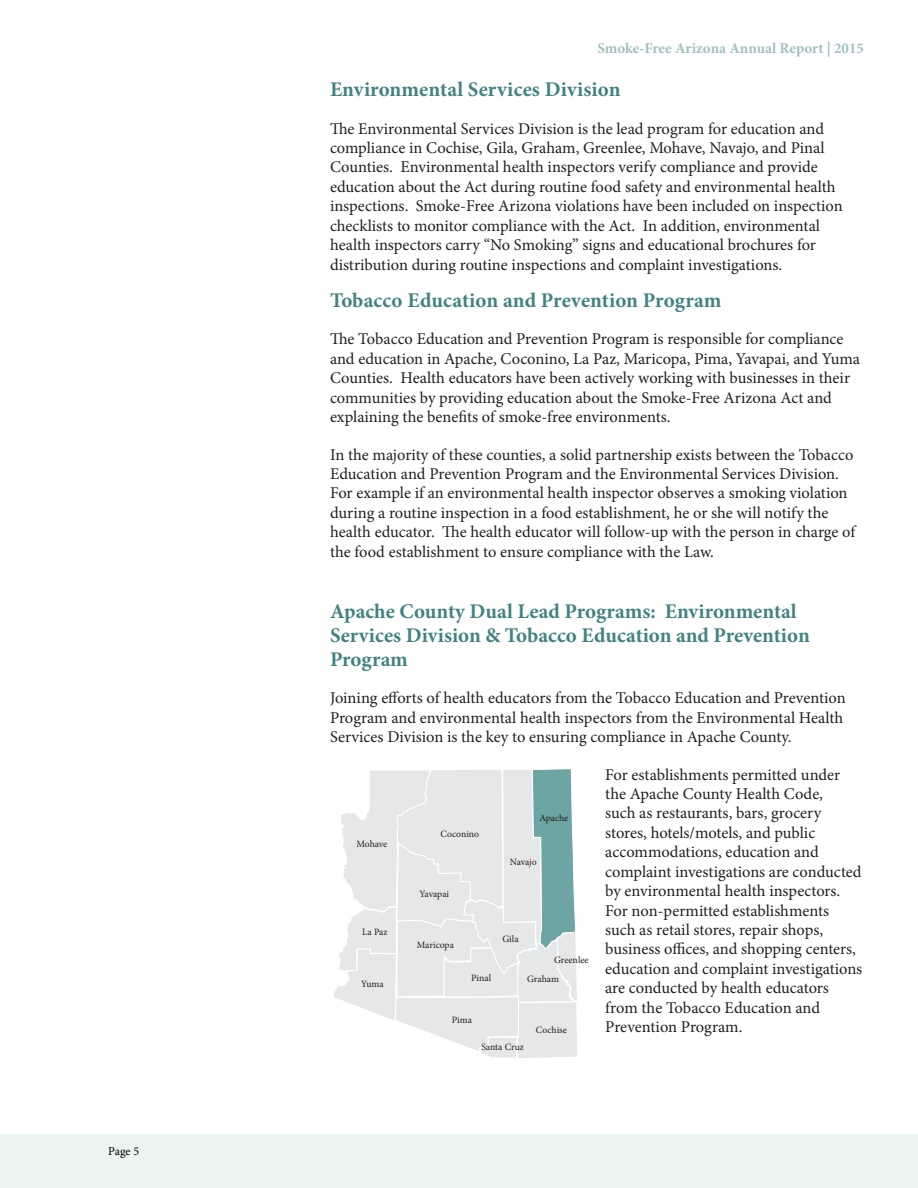
<style>
.page{position:relative;width:918px;height:1188px;background:#fff}
.page>*{position:absolute;margin:0;border:0;box-sizing:border-box;transform-origin:0 0}
.t1{font:700 20.85px/23.9px "Minion Pro";color:#418381}
.body{font:16.5px/19.5px "Minion Pro";color:#231f20}
.t2{font:700 15px "Minion Pro";color:#a0c1c0}
.t3{font:12px "Minion Pro";color:#000}
.t4{font:9.75px "Minion Pro";color:#231f20}
</style>
<div class="page">
<div style="left:0;top:1134px;width:918px;height:54px;background:#ecf3f3"></div>
<svg style="left:334px;top:769px;width:243px;height:289px"></svg>
<p class="t3" style="left:108px;top:1143px;width:33px">Page 5</p>
<p class="t2" style="left:597px;top:37px;width:268px">Smoke-Free Arizona Annual Report | 2015</p>
<p class="t1" style="left:330px;top:77px;width:292px">Environmental Services Division</p>
<p class="body" style="left:330px;top:119px;width:514px">The Environmental Services Division is the lead program for education and compliance in Cochise, Gila, Graham, Greenlee, Mohave, Navajo, and Pinal Counties. Environmental health inspectors verify compliance and provide education about the Act during routine food safety and environmental health inspections. Smoke-Free Arizona violations have been included on inspection checklists to monitor compliance with the Act. In addition, environmental health inspectors carry “No Smoking” signs and educational brochures for distribution during routine inspections and complaint investigations.</p>
<p class="t1" style="left:330px;top:288px;width:393px">Tobacco Education and Prevention Program</p>
<p class="body" style="left:330px;top:330px;width:532px">The Tobacco Education and Prevention Program is responsible for compliance and education in Apache, Coconino, La Paz, Maricopa, Pima, Yavapai, and Yuma Counties. Health educators have been actively working with businesses in their communities by providing education about the Smoke-Free Arizona Act and explaining the benefits of smoke-free environments.</p>
<p class="body" style="left:330px;top:445px;width:527px">In the majority of these counties, a solid partnership exists between the Tobacco Education and Prevention Program and the Environmental Services Division.<br>For example if an environmental health inspector observes a smoking violation during a routine inspection in a food establishment, he or she will notify the health educator. The health educator will follow-up with the person in charge of the food establishment to ensure compliance with the Law.</p>
<p class="t1" style="left:330px;top:599px;width:481px">Apache County Dual Lead Programs: Environmental<br>Services Division &amp; Tobacco Education and Prevention<br>Program</p>
<p class="body" style="left:330px;top:688px;width:517px">Joining efforts of health educators from the Tobacco Education and Prevention<br>Program and environmental health inspectors from the Environmental Health<br>Services Division is the key to ensuring compliance in Apache County.</p>
<p class="body" style="left:605px;top:765px;width:259px">For establishments permitted under the Apache County Health Code,<br>such as restaurants, bars, grocery stores, hotels/motels, and public accommodations, education and complaint investigations are conducted by environmental health inspectors.<br>For non-permitted establishments such as retail stores, repair shops, business offices, and shopping centers, education and complaint investigations are conducted by health educators from the Tobacco Education and Prevention Program.</p>
<p class="t4" style="left:539px;top:811px;width:30px">Apache</p>
<p class="t4" style="left:441px;top:828px;width:40px">Coconino</p>
<p class="t4" style="left:356px;top:837px;width:32px">Mohave</p>
<p class="t4" style="left:510px;top:856px;width:29px">Navajo</p>
<p class="t4" style="left:420px;top:888px;width:31px">Yavapai</p>
<p class="t4" style="left:362px;top:925px;width:27px">La Paz</p>
<p class="t4" style="left:502px;top:932px;width:18px">Gila</p>
<p class="t4" style="left:417px;top:938px;width:39px">Maricopa</p>
<p class="t4" style="left:554px;top:953px;width:36px">Greenlee</p>
<p class="t4" style="left:471px;top:972px;width:21px">Pinal</p>
<p class="t4" style="left:527px;top:972px;width:33px">Graham</p>
<p class="t4" style="left:361px;top:977px;width:24px">Yuma</p>
<p class="t4" style="left:452px;top:1014px;width:22px">Pima</p>
<p class="t4" style="left:536px;top:1024px;width:33px">Cochise</p>
<p class="t4" style="left:481px;top:1040px;width:44px">Santa Cruz</p>
</div>
